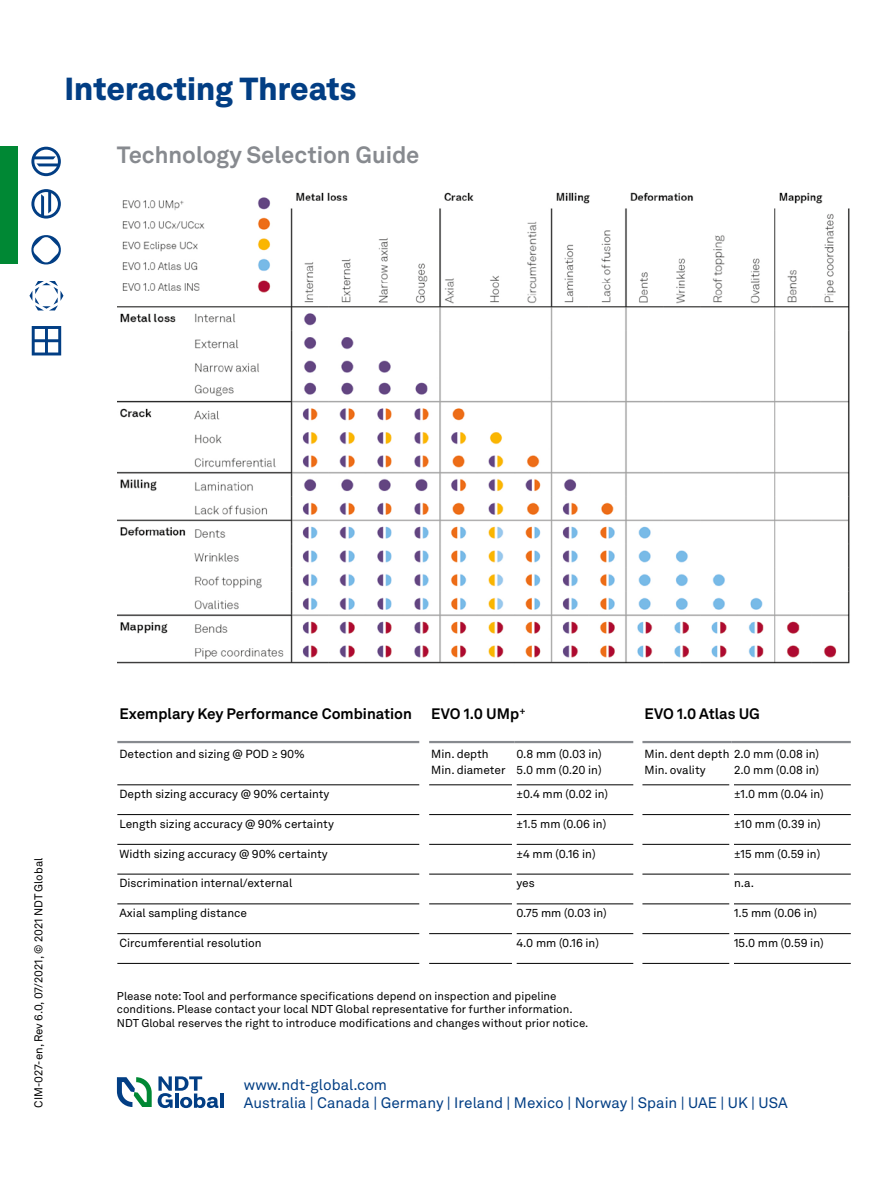
<style>
.page{position:relative;width:893px;height:1188px;background:#fff}
.page>*{position:absolute;margin:0;border:0;box-sizing:border-box;transform-origin:0 0}
.t1{font:900 31.5px "Akkurat LL";color:#023e84}
.t2{font:700 23.25px "Akkurat LL";color:#878a8f}
.t3{font:15px/18px "Akkurat LL";color:#023e84}
.t4{font:700 15px "Akkurat LL";color:#000}
.t5{font:11.7px/16.5px "Akkurat LL";color:#000}
.t6{font:11.25px/13.5px "Akkurat LL";color:#000}
</style>
<div class="page">
<img style="left:117px;top:192px;width:734px;height:916px">
<div style="left:0;top:147px;width:17px;height:117px;background:#008834"></div>
<svg style="left:31px;top:147px;width:30px;height:29px"></svg>
<svg style="left:31px;top:235px;width:30px;height:30px"></svg>
<svg style="left:31px;top:189px;width:30px;height:30px"></svg>
<svg style="left:29px;top:281px;width:34px;height:29px"></svg>
<svg style="left:32px;top:326px;width:29px;height:29px"></svg>
<hr style="left:429px;top:785px;width:83px;height:1px;background:#000">
<hr style="left:516px;top:785px;width:117px;height:1px;background:#000">
<hr style="left:429px;top:814px;width:83px;height:1px;background:#000">
<hr style="left:516px;top:814px;width:117px;height:1px;background:#000">
<hr style="left:429px;top:844px;width:83px;height:1px;background:#000">
<hr style="left:516px;top:844px;width:117px;height:1px;background:#000">
<hr style="left:429px;top:874px;width:83px;height:1px;background:#000">
<hr style="left:516px;top:874px;width:117px;height:1px;background:#000">
<hr style="left:429px;top:904px;width:83px;height:1px;background:#000">
<hr style="left:516px;top:904px;width:117px;height:1px;background:#000">
<hr style="left:429px;top:933px;width:83px;height:1px;background:#000">
<hr style="left:516px;top:933px;width:117px;height:1px;background:#000">
<hr style="left:429px;top:963px;width:83px;height:1px;background:#000">
<hr style="left:516px;top:963px;width:117px;height:1px;background:#000">
<hr style="left:512px;top:785px;width:4px;height:30px;background:#fff">
<hr style="left:512px;top:815px;width:4px;height:29px;background:#fff">
<hr style="left:512px;top:844px;width:4px;height:30px;background:#fff">
<hr style="left:512px;top:874px;width:4px;height:30px;background:#fff">
<hr style="left:512px;top:904px;width:4px;height:30px;background:#fff">
<hr style="left:512px;top:747px;width:4px;height:38px;background:#fff">
<hr style="left:512px;top:934px;width:4px;height:29px;background:#fff">
<hr style="left:512px;top:963px;width:4px;height:30px;background:#fff">
<hr style="left:429px;top:741px;width:85px;height:2px;background:#878a8f">
<hr style="left:514px;top:741px;width:119px;height:2px;background:#878a8f">
<hr style="left:117px;top:785px;width:302px;height:1px;background:#000">
<hr style="left:117px;top:814px;width:302px;height:1px;background:#000">
<hr style="left:117px;top:844px;width:302px;height:1px;background:#000">
<hr style="left:117px;top:874px;width:302px;height:1px;background:#000">
<hr style="left:117px;top:904px;width:302px;height:1px;background:#000">
<hr style="left:117px;top:933px;width:302px;height:1px;background:#000">
<hr style="left:117px;top:963px;width:302px;height:1px;background:#000">
<hr style="left:117px;top:741px;width:302px;height:2px;background:#878a8f">
<hr style="left:642px;top:785px;width:87px;height:1px;background:#000">
<hr style="left:734px;top:785px;width:117px;height:1px;background:#000">
<hr style="left:642px;top:814px;width:87px;height:1px;background:#000">
<hr style="left:734px;top:814px;width:117px;height:1px;background:#000">
<hr style="left:642px;top:844px;width:87px;height:1px;background:#000">
<hr style="left:734px;top:844px;width:117px;height:1px;background:#000">
<hr style="left:642px;top:874px;width:87px;height:1px;background:#000">
<hr style="left:734px;top:874px;width:117px;height:1px;background:#000">
<hr style="left:642px;top:904px;width:87px;height:1px;background:#000">
<hr style="left:734px;top:904px;width:117px;height:1px;background:#000">
<hr style="left:642px;top:933px;width:87px;height:1px;background:#000">
<hr style="left:734px;top:933px;width:117px;height:1px;background:#000">
<hr style="left:642px;top:963px;width:87px;height:1px;background:#000">
<hr style="left:734px;top:963px;width:117px;height:1px;background:#000">
<div style="left:729px;top:785px;width:5px;height:30px;background:#fff"></div>
<div style="left:729px;top:815px;width:5px;height:29px;background:#fff"></div>
<div style="left:729px;top:844px;width:5px;height:30px;background:#fff"></div>
<div style="left:729px;top:874px;width:5px;height:30px;background:#fff"></div>
<div style="left:729px;top:904px;width:5px;height:30px;background:#fff"></div>
<div style="left:729px;top:934px;width:5px;height:29px;background:#fff"></div>
<div style="left:729px;top:963px;width:5px;height:29px;background:#fff"></div>
<div style="left:729px;top:747px;width:5px;height:38px;background:#fff"></div>
<hr style="left:642px;top:741px;width:90px;height:2px;background:#878a8f">
<hr style="left:732px;top:741px;width:119px;height:2px;background:#878a8f">
<svg style="left:117px;top:1077px;width:35px;height:30px"></svg>
<hr style="left:220px;top:1094px;width:3px;height:14px;background:#023e84">
<svg style="left:158px;top:1076px;width:60px;height:33px"></svg>
<h1 class="t1" style="left:65px;top:64px;width:293px">Interacting Threats</h1>
<h2 class="t2" style="left:117px;top:137px;width:304px">Technology Selection Guide</h2>
<p class="t6" style="left:31px;top:1108px;width:251px;rotate:-90deg">CIM-027-en, Rev 6.0, 07/2021, © 2021 NDT Global</p>
<p class="t4" style="left:119px;top:703px;width:294px">Exemplary Key Performance Combination</p>
<p class="t5" style="left:119px;top:745px;width:186px">Detection and sizing @ POD ≥ 90%</p>
<p class="t5" style="left:119px;top:785px;width:212px">Depth sizing accuracy @ 90% certainty</p>
<p class="t5" style="left:119px;top:815px;width:216px">Length sizing accuracy @ 90% certainty</p>
<p class="t5" style="left:119px;top:845px;width:210px">Width sizing accuracy @ 90% certainty</p>
<p class="t5" style="left:119px;top:874px;width:174px">Discrimination internal/external</p>
<p class="t5" style="left:119px;top:904px;width:129px">Axial sampling distance</p>
<p class="t5" style="left:119px;top:934px;width:144px">Circumferential resolution</p>
<p class="t4" style="left:431px;top:703px;width:96px">EVO 1.0 UMp<sup>+</sup></p>
<p class="t5" style="left:431px;top:745px;width:76px">Min. depth<br>Min. diameter</p>
<p class="t5" style="left:516px;top:745px;width:87px">0.8 mm (0.03 in)<br>5.0 mm (0.20 in)</p>
<p class="t5" style="left:516px;top:785px;width:93px">±0.4 mm (0.02 in)</p>
<p class="t5" style="left:516px;top:815px;width:91px">±1.5 mm (0.06 in)</p>
<p class="t5" style="left:516px;top:845px;width:81px">±4 mm (0.16 in)</p>
<p class="t5" style="left:516px;top:874px;width:20px">yes</p>
<p class="t5" style="left:516px;top:904px;width:92px">0.75 mm (0.03 in)</p>
<p class="t5" style="left:516px;top:934px;width:84px">4.0 mm (0.16 in)</p>
<p class="t6" style="left:117px;top:989px;width:473px">Please note: Tool and performance specifications depend on inspection and pipeline conditions. Please contact your local NDT Global representative for further information.<br>NDT Global reserves the right to introduce modifications and changes without prior notice.</p>
<p class="t4" style="left:645px;top:703px;width:117px">EVO 1.0 Atlas UG</p>
<p class="t5" style="left:645px;top:745px;width:176px">Min. dent depth 2.0 mm (0.08 in)<br>Min. ovality</p>
<p class="t5" style="left:734px;top:758px;width:91px;line-height:23.9px">2.0 mm (0.08 in) ±1.0 mm (0.04 in)</p>
<p class="t5" style="left:734px;top:815px;width:88px">±10 mm (0.39 in)</p>
<p class="t5" style="left:734px;top:845px;width:88px">±15 mm (0.59 in)</p>
<p class="t5" style="left:734px;top:874px;width:21px">n.a.</p>
<p class="t5" style="left:734px;top:904px;width:85px">1.5 mm (0.06 in)</p>
<p class="t5" style="left:734px;top:934px;width:91px">15.0 mm (0.59 in)</p>
<p class="t3" style="left:244px;top:1075px;width:545px">www.ndt-global.com<br>Australia | Canada | Germany | Ireland | Mexico | Norway | Spain | UAE | UK | USA</p>
</div>
